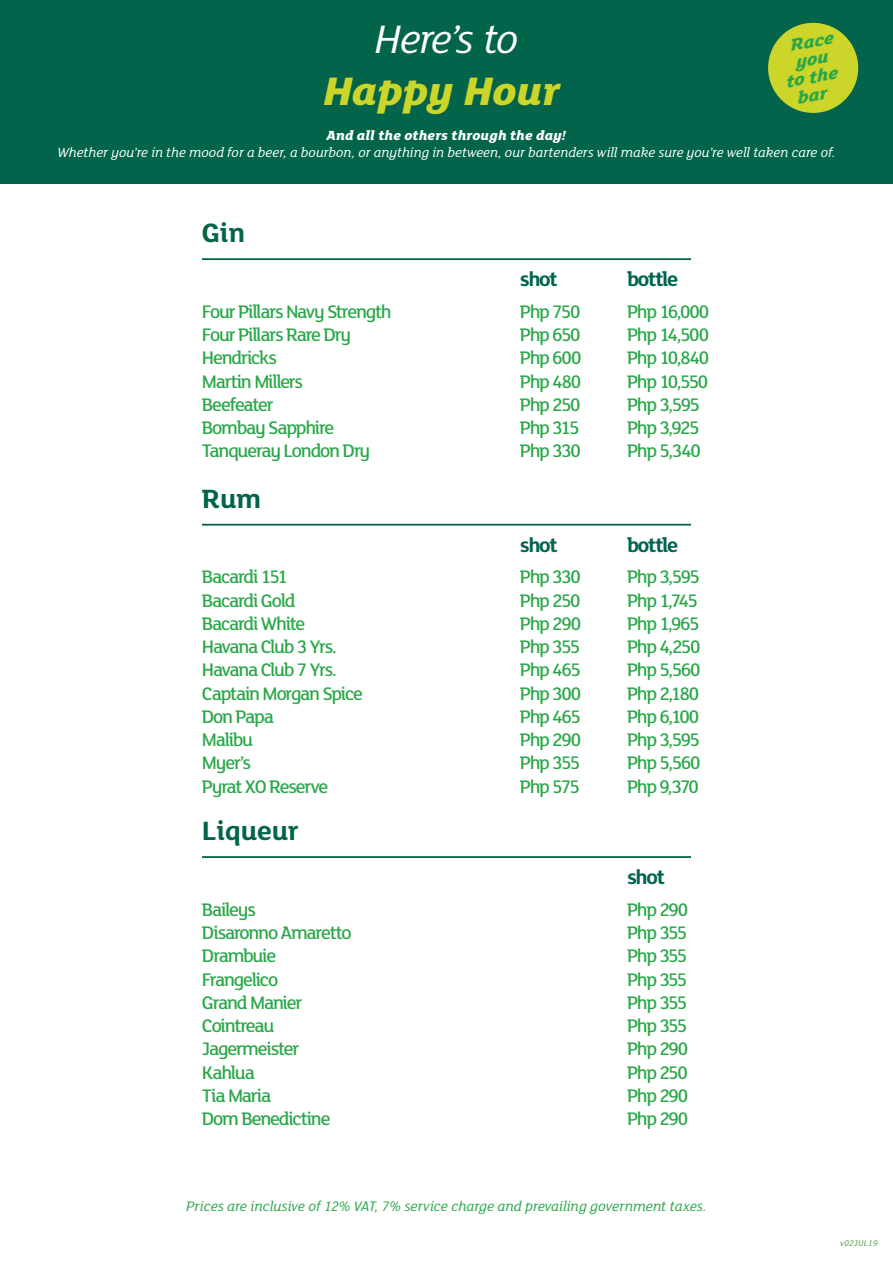
<style>
.page{position:relative;width:893px;height:1263px;background:#fff}
.page>*{position:absolute;margin:0;border:0;box-sizing:border-box;transform-origin:0 0}
.t1{font:italic 800 43.2px "FS Lola";letter-spacing:-.005em;color:#ccd52a}
.t2{font:italic 43.2px "FS Lola";letter-spacing:-.04em;color:#fff}
.t3{font:700 28.8px "FS Lola";letter-spacing:-.005em;color:#02644a}
.t4{font:700 21.6px "FS Lola";letter-spacing:-.055em;color:#006451}
.t5{font:500 19.8px "FS Lola";letter-spacing:-.065em;color:#2aa749}
.t6{font:italic 800 18.15px "FS Lola";color:#2aa749;scale:1.04 1}
.t7{font:italic 15px "FS Lola";letter-spacing:-.005em;color:#2aa749}
.t8{font:italic 14.4px "FS Lola";color:#fff}
.t9{font:italic 800 14.4px "FS Lola";letter-spacing:.005em;color:#fff}
.t10{font:italic 9px "FS Lola";letter-spacing:.03em;color:#4b9d45}
</style>
<div class="page">
<div style="left:0;top:0;width:893px;height:184px;background:#02644a"></div>
<div style="left:768px;top:23px;width:90px;height:90px;background:#ccd52a;border-radius:50%"></div>
<hr style="left:202px;top:524px;width:489px;height:2px;background:#02644a">
<hr style="left:202px;top:856px;width:489px;height:2px;background:#02644a">
<hr style="left:202px;top:258px;width:489px;height:2px;background:#02644a">
<h1 class="t2" style="left:375px;top:10px;width:145px">Here’s to</h1>
<h1 class="t1" style="left:323px;top:61px;width:239px">Happy Hour</h1>
<p class="t9" style="left:327px;top:125px;width:241px">And all the others through the day!</p>
<p class="t8" style="left:57px;top:143px;width:779px">Whether you’re in the mood for a beer, a bourbon, or anything in between, our bartenders will make sure you’re well taken care of.</p>
<p class="t6" style="left:787px;top:33px;width:44px;rotate:-11deg">Race</p>
<p class="t6" style="left:783px;top:70px;width:52px;rotate:-11deg">to the</p>
<h2 class="t3" style="left:202px;top:213px;width:45px">Gin</h2>
<p class="t4" style="left:520px;top:265px;width:40px">shot</p>
<p class="t4" style="left:627px;top:265px;width:53px">bottle</p>
<p class="t5" style="left:202px;top:299px;width:191px">Four Pillars Navy Strength</p>
<p class="t5" style="left:520px;top:299px;width:62px">Php 750</p>
<p class="t5" style="left:627px;top:299px;width:84px">Php 16,000</p>
<p class="t5" style="left:202px;top:322px;width:151px">Four Pillars Rare Dry</p>
<p class="t5" style="left:520px;top:322px;width:62px">Php 650</p>
<p class="t5" style="left:627px;top:322px;width:84px">Php 14,500</p>
<p class="t5" style="left:202px;top:345px;width:76px">Hendricks</p>
<p class="t5" style="left:520px;top:345px;width:63px">Php 600</p>
<p class="t5" style="left:627px;top:345px;width:84px">Php 10,840</p>
<p class="t5" style="left:202px;top:368px;width:103px">Martin Millers</p>
<p class="t5" style="left:520px;top:368px;width:63px">Php 480</p>
<p class="t5" style="left:627px;top:368px;width:83px">Php 10,550</p>
<p class="t5" style="left:202px;top:392px;width:73px">Beefeater</p>
<p class="t5" style="left:520px;top:392px;width:62px">Php 250</p>
<p class="t5" style="left:627px;top:392px;width:74px">Php 3,595</p>
<p class="t5" style="left:202px;top:415px;width:134px">Bombay Sapphire</p>
<p class="t5" style="left:520px;top:415px;width:61px">Php 315</p>
<p class="t5" style="left:627px;top:415px;width:74px">Php 3,925</p>
<p class="t5" style="left:202px;top:438px;width:170px">Tanqueray London Dry</p>
<p class="t5" style="left:520px;top:438px;width:62px">Php 330</p>
<p class="t5" style="left:627px;top:438px;width:75px">Php 5,340</p>
<h2 class="t3" style="left:202px;top:478px;width:61px">Rum</h2>
<p class="t4" style="left:520px;top:530px;width:40px">shot</p>
<p class="t4" style="left:627px;top:530px;width:53px">bottle</p>
<p class="t5" style="left:202px;top:564px;width:87px">Bacardi 151</p>
<p class="t5" style="left:520px;top:564px;width:62px">Php 330</p>
<p class="t5" style="left:627px;top:564px;width:74px">Php 3,595</p>
<p class="t5" style="left:202px;top:587px;width:95px">Bacardi Gold</p>
<p class="t5" style="left:520px;top:587px;width:62px">Php 250</p>
<p class="t5" style="left:627px;top:587px;width:72px">Php 1,745</p>
<p class="t5" style="left:202px;top:611px;width:105px">Bacardi White</p>
<p class="t5" style="left:520px;top:611px;width:63px">Php 290</p>
<p class="t5" style="left:627px;top:611px;width:74px">Php 1,965</p>
<p class="t5" style="left:202px;top:634px;width:136px">Havana Club 3 Yrs.</p>
<p class="t5" style="left:520px;top:634px;width:62px">Php 355</p>
<p class="t5" style="left:627px;top:634px;width:75px">Php 4,250</p>
<p class="t5" style="left:202px;top:657px;width:136px">Havana Club 7 Yrs.</p>
<p class="t5" style="left:520px;top:657px;width:62px">Php 465</p>
<p class="t5" style="left:627px;top:657px;width:75px">Php 5,560</p>
<p class="t5" style="left:202px;top:680px;width:163px">Captain Morgan Spice</p>
<p class="t5" style="left:520px;top:680px;width:63px">Php 300</p>
<p class="t5" style="left:627px;top:680px;width:74px">Php 2,180</p>
<p class="t5" style="left:202px;top:704px;width:73px">Don Papa</p>
<p class="t5" style="left:520px;top:704px;width:62px">Php 465</p>
<p class="t5" style="left:627px;top:704px;width:74px">Php 6,100</p>
<p class="t5" style="left:202px;top:727px;width:53px">Malibu</p>
<p class="t5" style="left:520px;top:727px;width:63px">Php 290</p>
<p class="t5" style="left:627px;top:727px;width:74px">Php 3,595</p>
<p class="t5" style="left:202px;top:750px;width:51px">Myer’s</p>
<p class="t5" style="left:520px;top:750px;width:62px">Php 355</p>
<p class="t5" style="left:627px;top:750px;width:75px">Php 5,560</p>
<p class="t5" style="left:202px;top:773px;width:128px">Pyrat XO Reserve</p>
<p class="t5" style="left:520px;top:773px;width:61px">Php 575</p>
<p class="t5" style="left:627px;top:773px;width:74px">Php 9,370</p>
<h2 class="t3" style="left:202px;top:811px;width:98px">Liqueur</h2>
<p class="t4" style="left:627px;top:862px;width:40px">shot</p>
<p class="t5" style="left:202px;top:896px;width:55px">Baileys</p>
<p class="t5" style="left:627px;top:896px;width:63px">Php 290</p>
<p class="t5" style="left:202px;top:920px;width:151px">Disaronno Amaretto</p>
<p class="t5" style="left:627px;top:920px;width:62px">Php 355</p>
<p class="t5" style="left:202px;top:943px;width:76px">Drambuie</p>
<p class="t5" style="left:627px;top:943px;width:62px">Php 355</p>
<p class="t5" style="left:202px;top:966px;width:78px">Frangelico</p>
<p class="t5" style="left:627px;top:966px;width:62px">Php 355</p>
<p class="t5" style="left:202px;top:989px;width:102px">Grand Manier</p>
<p class="t5" style="left:627px;top:989px;width:62px">Php 355</p>
<p class="t5" style="left:202px;top:1013px;width:74px">Cointreau</p>
<p class="t5" style="left:627px;top:1013px;width:62px">Php 355</p>
<p class="t5" style="left:202px;top:1036px;width:99px">Jagermeister</p>
<p class="t5" style="left:627px;top:1036px;width:63px">Php 290</p>
<p class="t5" style="left:202px;top:1059px;width:55px">Kahlua</p>
<p class="t5" style="left:627px;top:1059px;width:62px">Php 250</p>
<p class="t5" style="left:202px;top:1082px;width:71px">Tia Maria</p>
<p class="t5" style="left:627px;top:1082px;width:63px">Php 290</p>
<p class="t5" style="left:202px;top:1106px;width:130px">Dom Benedictine</p>
<p class="t5" style="left:627px;top:1106px;width:63px">Php 290</p>
<p class="t7" style="left:186px;top:1196px;width:522px">Prices are inclusive of 12% VAT, 7% service charge and prevailing government taxes.</p>
<p class="t10" style="left:840px;top:1237px;width:39px">v02JUL19</p>
</div>
